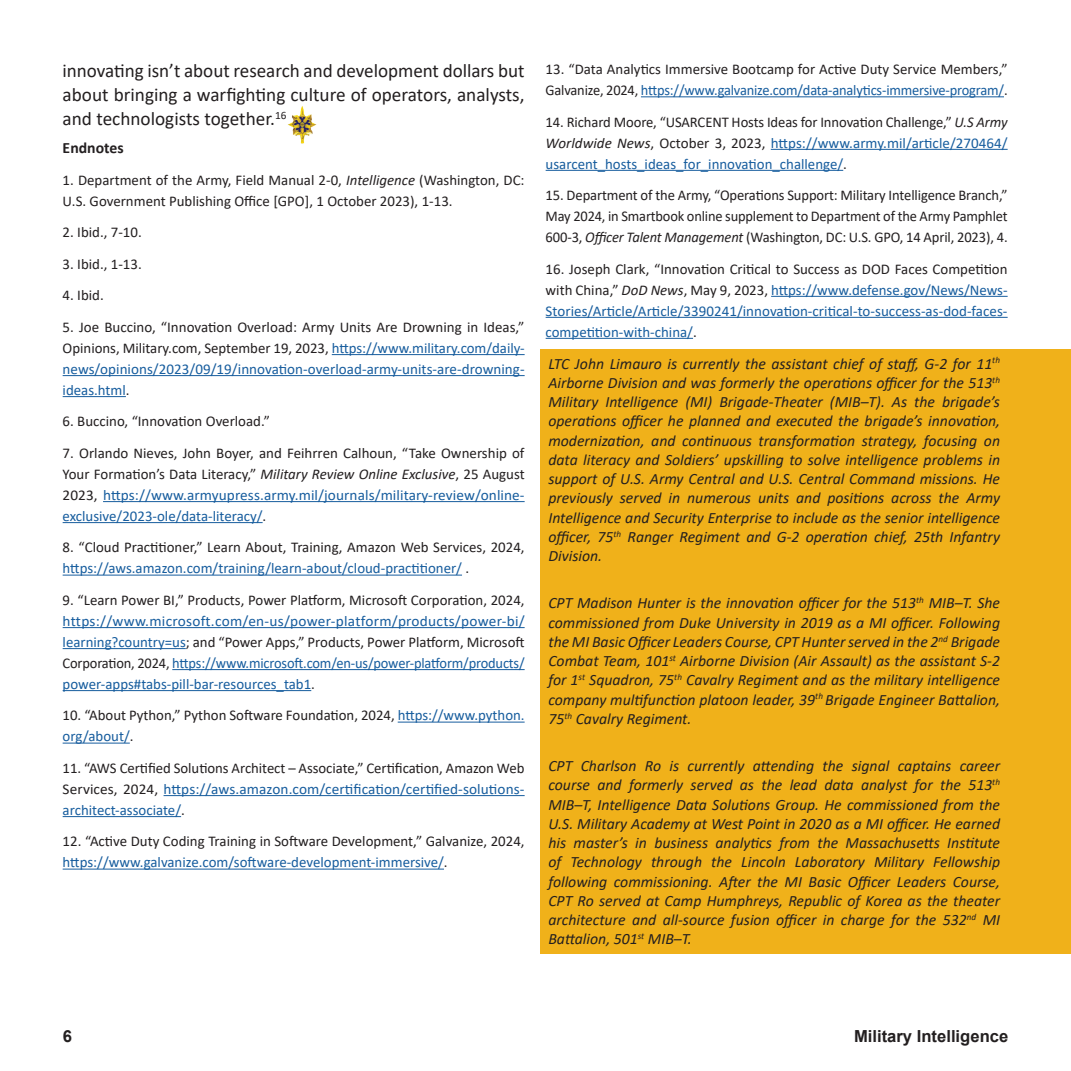
<style>
.page{position:relative;width:1071px;height:1071px;background:#fff}
.page>*{position:absolute;margin:0;border:0;box-sizing:border-box;transform-origin:0 0}
.Body_Text__Gray_Space__Leading_13_71{font:19.25px/24px "Calibri";color:#231f20;text-align:justify}
.t1{font:700 16.62px "Arial";color:#231f20}
.Biography__Gray_Space{font:italic 15.75px/19.2px "Calibri";color:#231f20;text-align:justify}
.Endnote_title_No_Space_before_H2__Gray_S{font:700 15.75px "Calibri";color:#231f20}
.Endnote_text__Gray_Space{font:14.88px/21px "Calibri";color:#231f20}
.Endnote_text__Gray_Space-2{font:14.88px/21px "Calibri";color:#175d9e;text-align:justify}
.s1{font-style:italic}
.s2{color:#231f20}
.s3{color:#175d9e}
.s4{font-style:italic;color:#231f20}
</style>
<div class="page">
<hr style="left:332px;top:354px;width:193px;height:1px;background:#175d9e">
<hr style="left:63px;top:375px;width:462px;height:1px;background:#175d9e">
<hr style="left:63px;top:396px;width:63px;height:1px;background:#175d9e">
<hr style="left:103px;top:501px;width:422px;height:1px;background:#175d9e">
<hr style="left:63px;top:522px;width:200px;height:1px;background:#175d9e">
<hr style="left:63px;top:575px;width:399px;height:1px;background:#175d9e">
<hr style="left:63px;top:627px;width:462px;height:1px;background:#175d9e">
<hr style="left:63px;top:648px;width:123px;height:1px;background:#175d9e">
<hr style="left:172px;top:669px;width:353px;height:1px;background:#175d9e">
<hr style="left:63px;top:690px;width:248px;height:1px;background:#175d9e">
<hr style="left:398px;top:722px;width:127px;height:1px;background:#175d9e">
<hr style="left:63px;top:743px;width:67px;height:1px;background:#175d9e">
<hr style="left:164px;top:795px;width:361px;height:1px;background:#175d9e">
<hr style="left:63px;top:816px;width:118px;height:1px;background:#175d9e">
<hr style="left:63px;top:869px;width:381px;height:1px;background:#175d9e">
<hr style="left:641px;top:96px;width:363px;height:1px;background:#175d9e">
<hr style="left:771px;top:149px;width:237px;height:1px;background:#175d9e">
<hr style="left:546px;top:170px;width:297px;height:1px;background:#175d9e">
<hr style="left:771px;top:296px;width:237px;height:1px;background:#175d9e">
<hr style="left:546px;top:317px;width:462px;height:1px;background:#175d9e">
<hr style="left:546px;top:338px;width:147px;height:1px;background:#175d9e">
<img style="left:288px;top:106px;width:29px;height:38px">
<div style="left:541px;top:349px;width:530px;height:605px;background:#f0b11a"></div>
<p class="Body_Text__Gray_Space__Leading_13_71" style="left:63px;top:59px;width:464px">innovating isn’t about research and development dollars but about bringing a warfighting culture of operators, analysts, and technologists together.<sup>16</sup></p>
<h2 class="Endnote_title_No_Space_before_H2__Gray_S" style="left:63px;top:137px;width:62px">Endnotes</h2>
<p class="Endnote_text__Gray_Space" style="left:63px;top:169px;width:464px">1. Department of the Army, Field Manual 2-0, <span class="s1">Intelligence</span> (Washington, DC:<br>U.S. Government Publishing Office [GPO], 1 October 2023), 1-13.</p>
<p class="Endnote_text__Gray_Space" style="left:63px;top:222px;width:81px">2. Ibid., 7-10.</p>
<p class="Endnote_text__Gray_Space" style="left:63px;top:253px;width:81px">3. Ibid., 1-13.</p>
<p class="Endnote_text__Gray_Space" style="left:63px;top:285px;width:43px">4. Ibid.</p>
<p class="Endnote_text__Gray_Space-2" style="left:63px;top:316px;width:464px"><span class="s2">5. Joe Buccino, “Innovation Overload: Army Units Are Drowning in Ideas,” Opinions, Military.com, September 19, 2023,</span> https://www.military.com/daily&shy;news/opinions/2023/09/19/innovation-overload-army-units-are-drowning&shy;ideas.html<span class="s2">.</span></p>
<p class="Endnote_text__Gray_Space" style="left:63px;top:411px;width:209px">6. Buccino, “Innovation Overload.”</p>
<p class="Endnote_text__Gray_Space" style="left:63px;top:442px;width:464px;text-align:justify">7. Orlando Nieves, John Boyer, and Feihrren Calhoun, “Take Ownership of Your Formation’s Data Literacy,” <span class="s1">Military Review Online Exclusive</span>, 25 August 2023, <span class="s3">https://www.armyupress.army.mil/journals/military-review/online&shy;exclusive/2023-ole/data-literacy/</span>.</p>
<p class="Endnote_text__Gray_Space" style="left:63px;top:537px;width:464px">8. “Cloud Practitioner,” Learn About, Training, Amazon Web Services, 2024, <span class="s3">https://aws.amazon.com/training/learn-about/cloud-practitioner/</span> .</p>
<p class="Endnote_text__Gray_Space-2" style="left:63px;top:589px;width:464px"><span class="s2">9. “Learn Power BI,” Products, Power Platform, Microsoft Corporation, 2024, </span>https://www.microsoft.com/en-us/power-platform/products/power-bi/ learning?country=us<span class="s2">; and “Power Apps,” Products, Power Platform, Microsoft Corporation, 2024,</span> https://www.microsoft.com/en-us/power-platform/products/ power-apps#tabs-pill-bar-resources_tab1<span class="s2">.</span></p>
<p class="Endnote_text__Gray_Space" style="left:63px;top:705px;width:464px">10. “About Python,” Python Software Foundation, 2024, <span class="s3">https://www.python. org/about/</span>.</p>
<p class="Endnote_text__Gray_Space" style="left:63px;top:757px;width:463px;text-align:justify">11. “AWS Certified Solutions Architect – Associate,” Certification, Amazon Web Services, 2024, <span class="s3">https://aws.amazon.com/certification/certified-solutions&shy;architect-associate/</span>.</p>
<p class="Endnote_text__Gray_Space" style="left:63px;top:831px;width:464px">12. “Active Duty Coding Training in Software Development,” Galvanize, 2024, <span class="s3">https://www.galvanize.com/software-development-immersive/</span>.</p>
<p class="Endnote_text__Gray_Space" style="left:546px;top:58px;width:463px">13. “Data Analytics Immersive Bootcamp for Active Duty Service Members,”<br>Galvanize, 2024, <span class="s3">https://www.galvanize.com/data-analytics-immersive-program/</span>.</p>
<p class="Endnote_text__Gray_Space-2" style="left:546px;top:111px;width:464px"><span class="s2">14. Richard Moore, “USARCENT Hosts Ideas for Innovation Challenge,”</span> <span class="s4">U.S Army Worldwide News</span><span class="s2">, October 3, 2023,</span> https://www.army.mil/article/270464/ usarcent_hosts_ideas_for_innovation_challenge/<span class="s2">.</span></p>
<p class="Endnote_text__Gray_Space" style="left:546px;top:184px;width:464px;text-align:justify">15. Department of the Army, “Operations Support: Military Intelligence Branch,” May 2024, in Smartbook online supplement to Department of the Army Pamphlet 600-3, <span class="s1">Officer Talent Management</span> (Washington, DC: U.S. GPO, 14 April, 2023), 4.</p>
<p class="Endnote_text__Gray_Space-2" style="left:546px;top:258px;width:463px"><span class="s2">16. Joseph Clark, “Innovation Critical to Success as DOD Faces Competition with China,”</span> <span class="s4">DoD News</span><span class="s2">, May 9, 2023,</span> https://www.defense.gov/News/News-Stories/Article/Article/3390241/innovation-critical-to-success-as-dod-faces&shy;competition-with-china/<span class="s2">.</span></p>
<p class="Biography__Gray_Space" style="left:548px;top:353px;width:453px">LTC John Limauro is currently the assistant chief of staff, G-2 for 11<sup>th </sup>Airborne Division and was formerly the operations officer for the 513<sup>th </sup>Military Intelligence (MI) Brigade-Theater (MIB–T). As the brigade’s operations officer he planned and executed the brigade’s innovation, modernization, and continuous transformation strategy, focusing on data literacy and Soldiers’ upskilling to solve intelligence problems in support of U.S. Army Central and U.S. Central Command missions. He previously served in numerous units and positions across the Army Intelligence and Security Enterprise to include as the senior intelligence officer, 75<sup>th</sup> Ranger Regiment and G-2 operation chief, 25th Infantry Division.</p>
<p class="Biography__Gray_Space" style="left:548px;top:593px;width:453px">CPT Madison Hunter is the innovation officer for the 513<sup>th</sup> MIB–T. She commissioned from Duke University in 2019 as a MI officer. Following the MI Basic Officer Leaders Course, CPT Hunter served in the 2<sup>nd</sup> Brigade Combat Team, 101<sup>st</sup> Airborne Division (Air Assault) as the assistant S-2 for 1<sup>st</sup> Squadron, 75<sup>th</sup> Cavalry Regiment and as the military intelligence company multifunction platoon leader, 39<sup>th</sup> Brigade Engineer Battalion, 75<sup>th</sup> Cavalry Regiment.</p>
<p class="Biography__Gray_Space" style="left:548px;top:756px;width:453px">CPT Charlson Ro is currently attending the signal captains career course and formerly served as the lead data analyst for the 513<sup>th </sup>MIB–T, Intelligence Data Solutions Group. He commissioned from the U.S. Military Academy at West Point in 2020 as a MI officer. He earned his master’s in business analytics from the Massachusetts Institute of Technology through the Lincoln Laboratory Military Fellowship following commissioning. After the MI Basic Officer Leaders Course, CPT Ro served at Camp Humphreys, Republic of Korea as the theater architecture and all-source fusion officer in charge for the 532<sup>nd</sup> MI Battalion, 501<sup>st</sup> MIB–T.</p>
<p class="t1" style="left:63px;top:1024px;width:11px">6</p>
<p class="t1" style="left:854px;top:1024px;width:156px">Military Intelligence</p>
</div>
